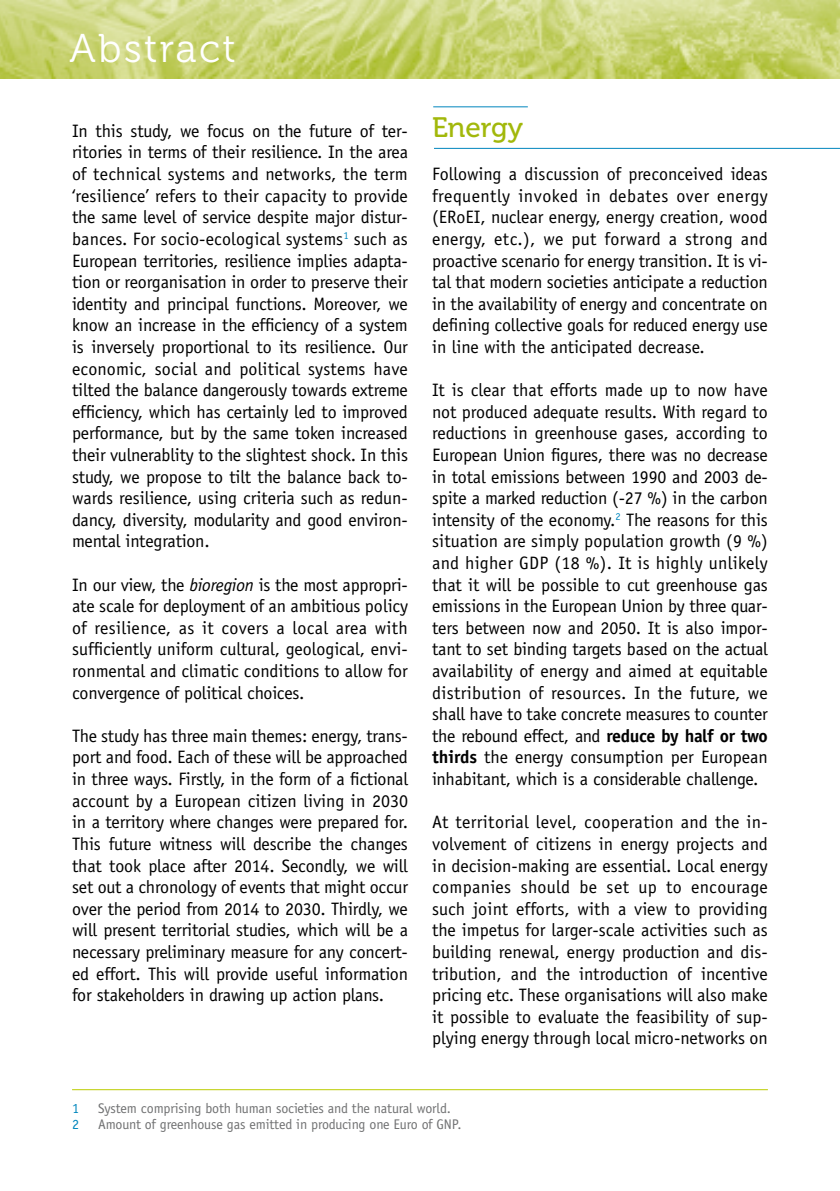
<style>
.page{position:relative;width:840px;height:1191px;background:#fff}
.page>*{position:absolute;margin:0;border:0;box-sizing:border-box;transform-origin:0 0}
.t1{font:40px "Museo 300";letter-spacing:.06em;color:#fff}
.t2{font:28px "Museo 500";color:#a2b80b}
.t3{font:18px/21.6px "Officina Sans Std";letter-spacing:-.01em;color:#000;text-align:justify}
.t4{font:14px "Officina Sans Std";letter-spacing:-.01em;color:#707172}
.t5{font:14px "Officina Sans Std";color:#0086bd}
.s1{font-style:italic}
.s2{font-weight:700}
</style>
<div class="page">
<img style="left:0;top:0;width:839px;height:78px">
<hr style="left:433px;top:106px;width:94px;height:1px;background:#0086bd">
<hr style="left:434px;top:148px;width:405px;height:1px;background:#0086bd">
<hr style="left:72px;top:1089px;width:695px;height:1px;background:#bc0">
<h1 class="t1" style="left:69px;top:27px;width:168px">Abstract</h1>
<p class="t3" style="left:72px;top:120px;width:337px">In this study, we focus on the future of ter&shy;ritories in terms of their resilience. In the area of technical systems and networks, the term ‘resilience’ refers to their capacity to provide the same level of service despite major distur&shy;bances. For socio-ecological systems<sup>1</sup> such as European territories, resilience implies adapta&shy;tion or reorganisation in order to preserve their identity and principal functions. Moreover, we know an increase in the efficiency of a system is inversely proportional to its resilience. Our economic, social and political systems have tilted the balance dangerously towards extreme efficiency, which has certainly led to improved performance, but by the same token increased their vulnerablity to the slightest shock. In this study, we propose to tilt the balance back to&shy;wards resilience, using criteria such as redun&shy;dancy, diversity, modularity and good environ&shy;mental integration.</p>
<p class="t3" style="left:72px;top:574px;width:337px">In our view, the <span class="s1">bioregion</span> is the most appropri&shy;ate scale for deployment of an ambitious policy of resilience, as it covers a local area with sufficiently uniform cultural, geological, envi&shy;ronmental and climatic conditions to allow for convergence of political choices.</p>
<p class="t3" style="left:72px;top:725px;width:337px">The study has three main themes: energy, trans&shy;port and food. Each of these will be approached in three ways. Firstly, in the form of a fictional account by a European citizen living in 2030 in a territory where changes were prepared for.<br>This future witness will describe the changes that took place after 2014. Secondly, we will set out a chronology of events that might occur over the period from 2014 to 2030. Thirdly, we will present territorial studies, which will be a necessary preliminary measure for any concert&shy;ed effort. This will provide useful information for stakeholders in drawing up action plans.</p>
<h2 class="t2" style="left:432px;top:112px;width:93px">Energy</h2>
<p class="t3" style="left:432px;top:163px;width:337px">Following a discussion of preconceived ideas frequently invoked in debates over energy (ERoEI, nuclear energy, energy creation, wood energy, etc.), we put forward a strong and proactive scenario for energy transition. It is vi&shy;tal that modern societies anticipate a reduction in the availability of energy and concentrate on defining collective goals for reduced energy use in line with the anticipated decrease.</p>
<p class="t3" style="left:432px;top:379px;width:337px">It is clear that efforts made up to now have not produced adequate results. With regard to reductions in greenhouse gases, according to European Union figures, there was no decrease in total emissions between 1990 and 2003 de&shy;spite a marked reduction (-27 %) in the carbon intensity of the economy.<sup>2</sup> The reasons for this situation are simply population growth (9 %) and higher GDP (18 %). It is highly unlikely that it will be possible to cut greenhouse gas emissions in the European Union by three quar&shy;ters between now and 2050. It is also impor&shy;tant to set binding targets based on the actual availability of energy and aimed at equitable distribution of resources. In the future, we shall have to take concrete measures to counter the rebound effect, and <span class="s2">reduce by half or two thirds</span> the energy consumption per European inhabitant, which is a considerable challenge.</p>
<p class="t3" style="left:432px;top:811px;width:337px">At territorial level, cooperation and the in&shy;volvement of citizens in energy projects and in decision-making are essential. Local energy companies should be set up to encourage such joint efforts, with a view to providing the impetus for larger-scale activities such as building renewal, energy production and dis&shy;tribution, and the introduction of incentive pricing etc. These organisations will also make it possible to evaluate the feasibility of sup&shy;plying energy through local micro-networks on</p>
<p class="t5" style="left:72px;top:1100px;width:8px">1</p>
<p class="t4" style="left:98px;top:1100px;width:354px">System comprising both human societies and the natural world.</p>
<p class="t5" style="left:72px;top:1116px;width:8px">2</p>
<p class="t4" style="left:98px;top:1116px;width:365px">Amount of greenhouse gas emitted in producing one Euro of GNP.</p>
</div>
